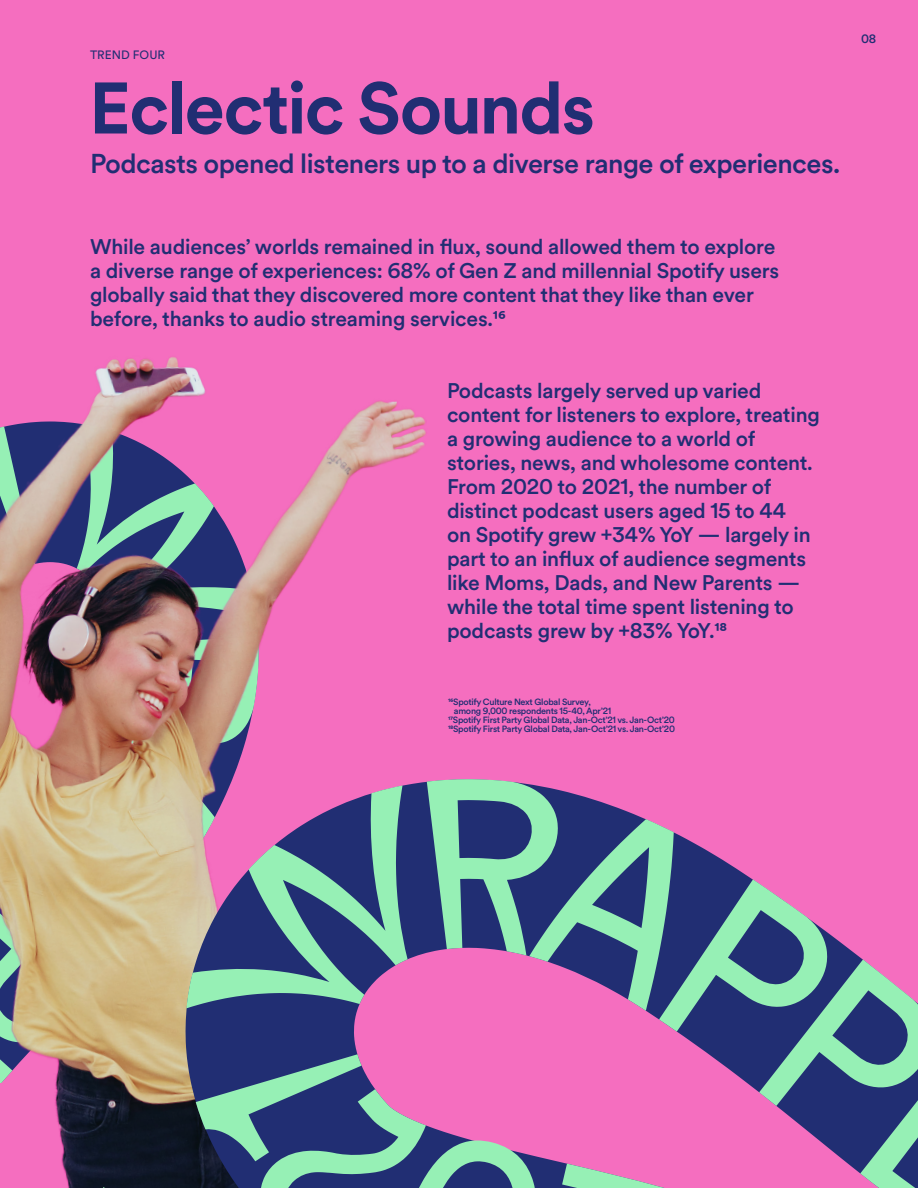
<style>
.page{position:relative;width:918px;height:1188px;background:#f56ebf}
.page>*{position:absolute;margin:0;border:0;box-sizing:border-box;transform-origin:0 0}
.t1{font:700 72px "Circular Spotify Head";letter-spacing:-.01em;color:#212e73}
.t2{font:500 27px "Circular Spotify Text";letter-spacing:-.02em;color:#212e73}
.t3{font:500 21px/24px "Circular Spotify Text";letter-spacing:-.01em;color:#212e73}
.t4{font:12px "Circular Spotify Text";color:#212e73}
.t5{font:500 12px "Circular Spotify Text";color:#212e73}
.t6{font:500 9px "Circular Spotify Text";letter-spacing:-.03em;color:#212e73}
</style>
<div class="page">
<img style="left:0;top:357px;width:426px;height:280px">
<svg style="left:0;top:637px;width:918px;height:551px"></svg>
<p class="t4" style="left:90px;top:47px;width:77px">TREND FOUR</p>
<p class="t1" style="left:90px;top:59px;width:506px">Eclectic Sounds</p>
<p class="t2" style="left:90px;top:145px;width:752px">Podcasts opened listeners up to a diverse range of experiences.</p>
<p class="t5" style="left:861px;top:31px;width:17px">08</p>
<p class="t3" style="left:90px;top:235px;width:691px">While audiences’ worlds remained in flux, sound allowed them to explore a diverse range of experiences: 68% of Gen Z and millennial Spotify users globally said that they discovered more content that they like than ever before, thanks to audio streaming services.¹6</p>
<p class="t3" style="left:447px;top:379px;width:374px">Podcasts largely served up varied content for listeners to explore, treating a growing audience to a world of stories, news, and wholesome content.<br>From 2020 to 2021, the number of distinct podcast users aged 15 to 44<br>on Spotify grew +34% YoY — largely in part to an influx of audience segments like Moms, Dads, and New Parents — while the total time spent listening to podcasts grew by +83% YoY.¹⁸</p>
<p class="t6" style="left:448px;top:696px;width:144px">¹6Spotify Culture Next Global Survey,</p>
<p class="t6" style="left:454px;top:705px;width:159px">among 9,000 respondents 15-40, Apr’21</p>
<p class="t6" style="left:448px;top:714px;width:228px">¹7Spotify First Party Global Data, Jan-Oct’21 vs. Jan-Oct’20</p>
<p class="t6" style="left:448px;top:723px;width:228px">¹8Spotify First Party Global Data, Jan-Oct’21 vs. Jan-Oct’20</p>
</div>
